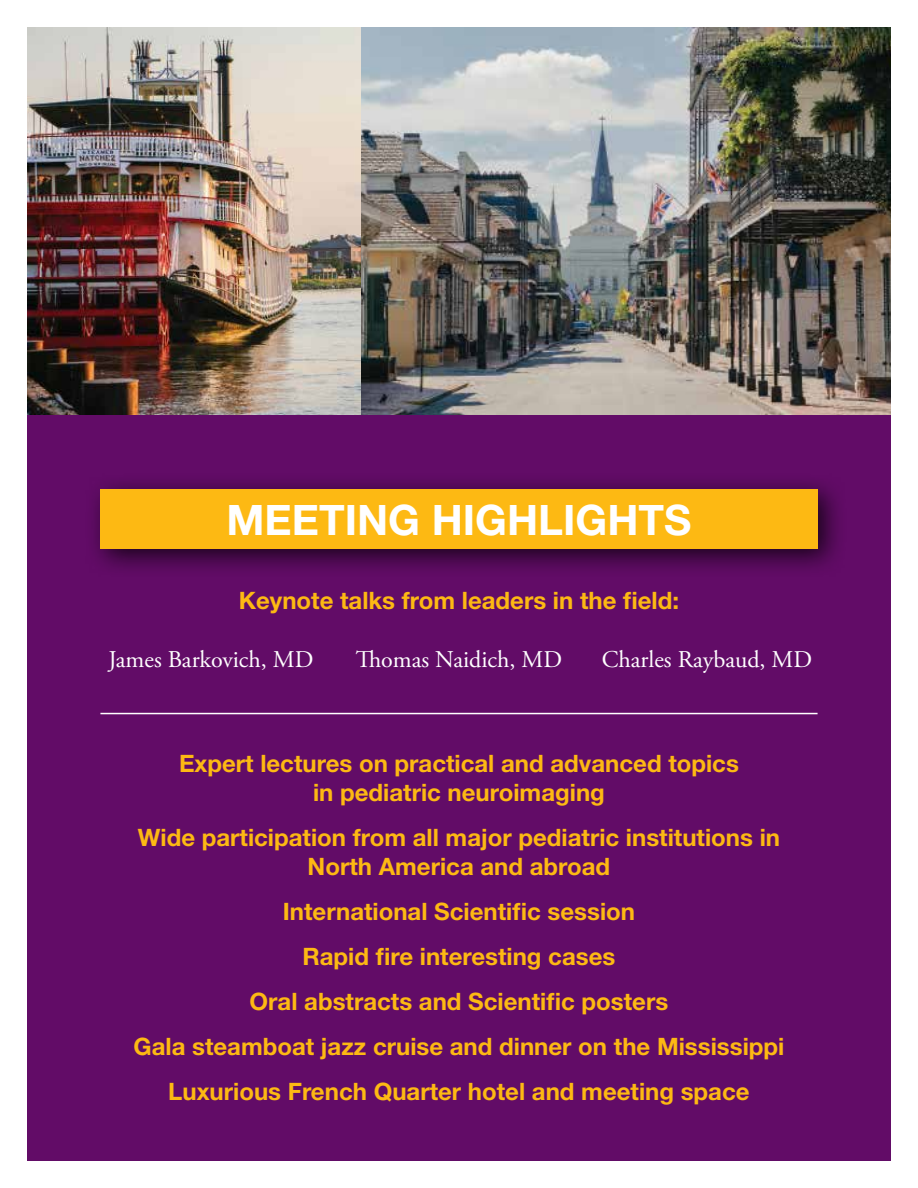
<style>
.page{position:relative;width:918px;height:1188px;background:#fff}
.page>*{position:absolute;margin:0;border:0;box-sizing:border-box;transform-origin:0 0}
.t1{font:700 42px "Helvetica Neue";color:#fff}
.t2{font:700 24px/45px "Helvetica Neue";color:#fdb913;text-align:center}
.t3{font:24px "Adobe Garamond Pro";color:#fff}
</style>
<div class="page">
<div style="left:27px;top:415px;width:864px;height:746px;background:#620c67"></div>
<img style="left:27px;top:27px;width:864px;height:388px">
<div style="left:84px;top:473px;width:763px;height:105px;background:#000;opacity:.75"></div>
<div style="left:100px;top:489px;width:718px;height:60px;background:#fdb913"></div>
<hr style="left:100px;top:713px;width:718px;height:1px;background:#fff">
<h1 class="t1" style="left:227px;top:494px;width:466px">MEETING HIGHLIGHTS</h1>
<p class="t2" style="left:239px;top:578px;width:442px">Keynote talks from leaders in the field:</p>
<p class="t3" style="left:108px;top:645px;width:207px">James Barkovich, MD</p>
<p class="t3" style="left:356px;top:645px;width:208px">Thomas Naidich, MD</p>
<p class="t3" style="left:602px;top:645px;width:212px">Charles Raybaud, MD</p>
<p class="t2" style="left:179px;top:749px;width:561px;line-height:28.8px">Expert lectures on practical and advanced topics in pediatric neuroimaging</p>
<p class="t2" style="left:138px;top:822px;width:644px;line-height:28.8px">Wide participation from all major pediatric institutions in<br>North America and abroad</p>
<p class="t2" style="left:133px;top:888px;width:652px">International Scientific session<br>Rapid fire interesting cases<br>Oral abstracts and Scientific posters<br>Gala steamboat jazz cruise and dinner on the Mississippi Luxurious French Quarter hotel and meeting space</p>
</div>
